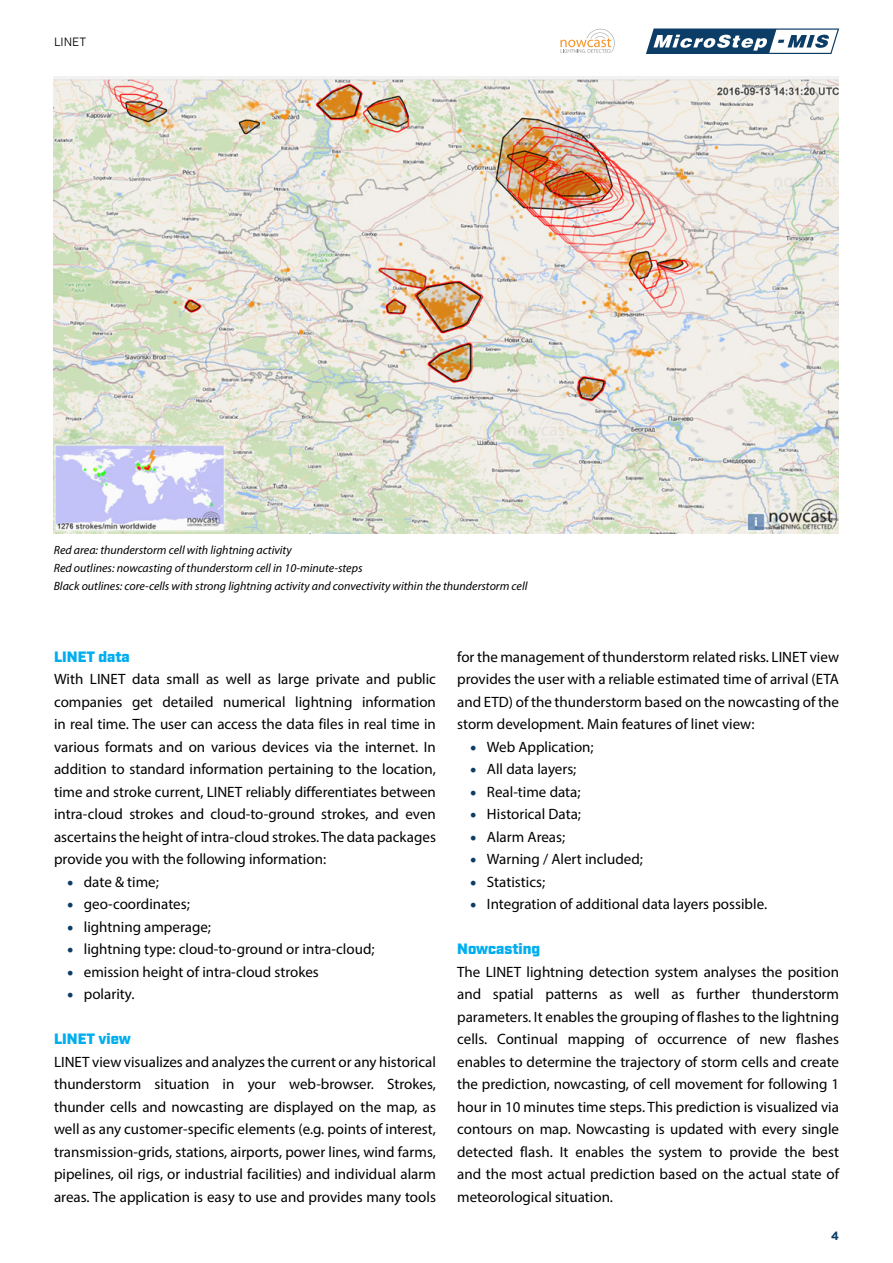
<style>
.page{position:relative;width:893px;height:1263px;background:#fff}
.page>*{position:absolute;margin:0;border:0;box-sizing:border-box;transform-origin:0 0}
.t1{font:15px/22.5px "Myriad Pro";color:#000;text-align:justify}
.t2{font:900 15px "Industry";color:#00aeef}
.t3{font:italic 12px/18px "Myriad Pro";color:#000}
.t4{font:12px "Industry";color:#000}
.t5{font:700 12px "Industry";color:#0c3d66}
.s1{font-family:"Minion Pro";font-size:18px;color:#0c3d66}
</style>
<div class="page">
<svg style="left:646px;top:28px;width:193px;height:26px"></svg>
<svg style="left:560px;top:29px;width:55px;height:24px"></svg>
<img style="left:54px;top:77px;width:785px;height:457px">
<p class="t4" style="left:54px;top:34px;width:34px">LINET</p>
<p class="t3" style="left:54px;top:541px;width:475px">Red area: thunderstorm cell with lightning activity<br>Red outlines: nowcasting of thunderstorm cell in 10-minute-steps<br>Black outlines: core-cells with strong lightning activity and convectivity within the thunderstorm cell</p>
<p class="t2" style="left:54px;top:647px;width:77px">LINET data</p>
<p class="t1" style="left:54px;top:667px;width:383px">With LINET data small as well as large private and public companies get detailed numerical lightning information in real time. The user can access the data files in real time in various formats and on various devices via the internet. In addition to standard information pertaining to the location, time and stroke current, LINET reliably differentiates between intra-cloud strokes and cloud-to-ground strokes, and even ascertains the height of intra-cloud strokes. The data packages provide you with the following information:</p>
<p class="t1" style="left:67px;top:870px;width:94px"><span class="s1">•</span> date &amp; time;</p>
<p class="t1" style="left:67px;top:892px;width:124px"><span class="s1">•</span> geo-coordinates;</p>
<p class="t1" style="left:67px;top:915px;width:146px"><span class="s1">•</span> lightning amperage;</p>
<p class="t1" style="left:67px;top:937px;width:309px"><span class="s1">•</span> lightning type: cloud-to-ground or intra-cloud;</p>
<p class="t1" style="left:67px;top:960px;width:254px"><span class="s1">•</span> emission height of intra-cloud strokes</p>
<p class="t1" style="left:67px;top:982px;width:69px"><span class="s1">•</span> polarity.</p>
<p class="t2" style="left:54px;top:1030px;width:78px">LINET view</p>
<p class="t1" style="left:54px;top:1050px;width:383px">LINET view visualizes and analyzes the current or any historical thunderstorm situation in your web-browser. Strokes, thunder cells and nowcasting are displayed on the map, as well as any customer-specific elements (e.g. points of interest, transmission-grids, stations, airports, power lines, wind farms, pipelines, oil rigs, or industrial facilities) and individual alarm areas. The application is easy to use and provides many tools</p>
<p class="t1" style="left:457px;top:645px;width:383px">for the management of thunderstorm related risks. LINET view provides the user with a reliable estimated time of arrival (ETA and ETD) of the thunderstorm based on the nowcasting of the storm development. Main features of linet view:</p>
<p class="t1" style="left:470px;top:735px;width:125px"><span class="s1">•</span> Web Application;</p>
<p class="t1" style="left:470px;top:757px;width:108px"><span class="s1">•</span> All data layers;</p>
<p class="t1" style="left:470px;top:780px;width:112px"><span class="s1">•</span> Real-time data;</p>
<p class="t1" style="left:470px;top:802px;width:113px"><span class="s1">•</span> Historical Data;</p>
<p class="t1" style="left:470px;top:825px;width:97px"><span class="s1">•</span> Alarm Areas;</p>
<p class="t1" style="left:470px;top:847px;width:174px"><span class="s1">•</span> Warning / Alert included;</p>
<p class="t1" style="left:470px;top:870px;width:77px"><span class="s1">•</span> Statistics;</p>
<p class="t1" style="left:470px;top:892px;width:299px"><span class="s1">•</span> Integration of additional data layers possible.</p>
<p class="t2" style="left:457px;top:940px;width:85px">Nowcasting</p>
<p class="t1" style="left:457px;top:960px;width:383px">The LINET lightning detection system analyses the position and spatial patterns as well as further thunderstorm parameters. It enables the grouping of flashes to the lightning cells. Continual mapping of occurrence of new flashes enables to determine the trajectory of storm cells and create the prediction, nowcasting, of cell movement for following 1 hour in 10 minutes time steps. This prediction is visualized via contours on map. Nowcasting is updated with every single detected flash. It enables the system to provide the best and the most actual prediction based on the actual state of meteorological situation.</p>
<p class="t5" style="left:831px;top:1229px;width:9px">4</p>
</div>
